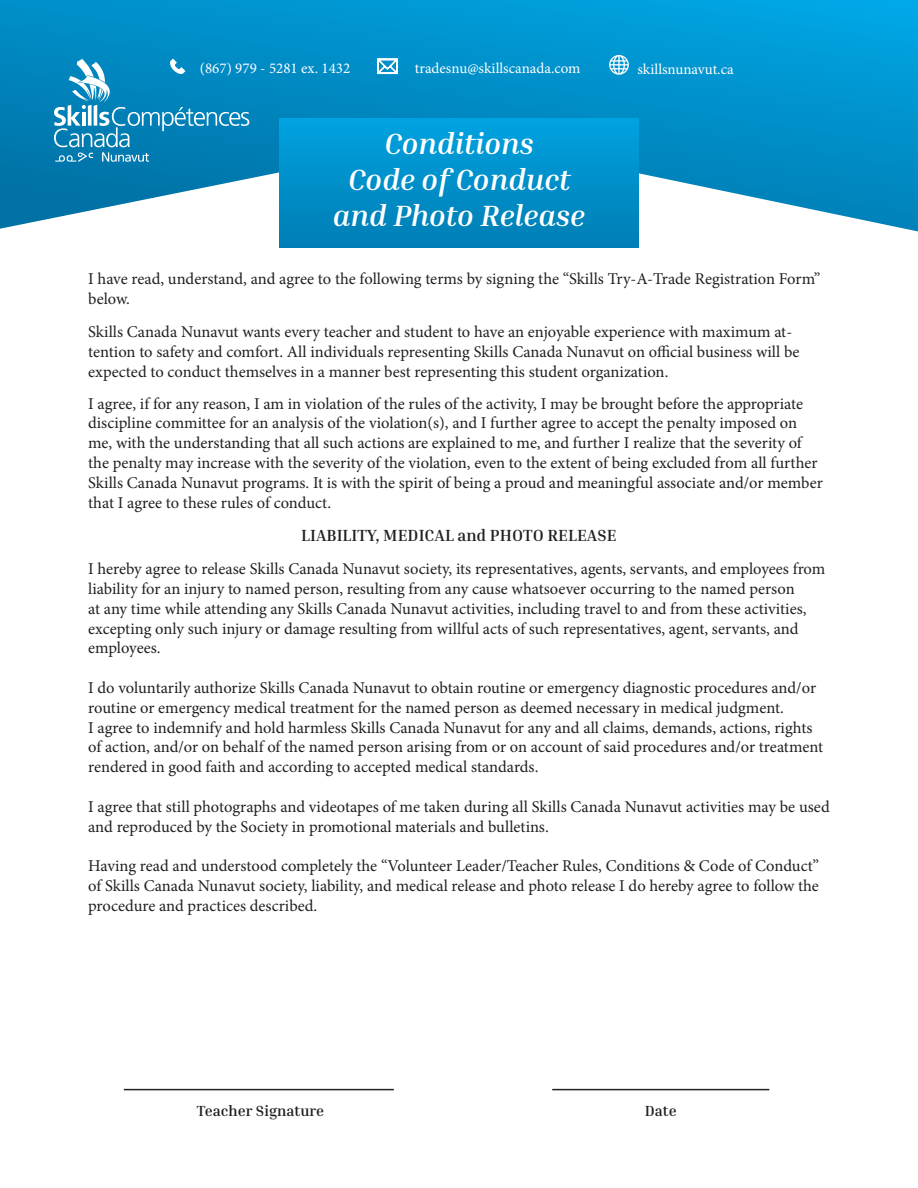
<style>
.page{position:relative;width:918px;height:1188px;background:#fff}
.page>*{position:absolute;margin:0;border:0;box-sizing:border-box;transform-origin:0 0}
.t1{font:italic 700 30px/36px "Inria Serif";color:#fff;text-align:center}
.t2{font:16.5px/19.8px "Minion Pro";color:#231f20}
.t3{font:700 16.5px "Inria Serif";color:#231f20}
.t4{font:15px "Minion Pro";color:#fff}
.t5{font:700 15px "Inria Serif";color:#231f20}
</style>
<div class="page">
<svg style="left:0;top:0;width:918px;height:231px;background:#1b9ace"></svg>
<svg style="left:376px;top:57px;width:23px;height:19px"></svg>
<svg style="left:609px;top:55px;width:20px;height:20px"></svg>
<div style="left:279px;top:118px;width:360px;height:130px;background:linear-gradient(to bottom,#00a2e1,#007db4)"></div>
<hr style="left:124px;top:1089px;width:270px;height:1px;background:#231f20">
<hr style="left:552px;top:1089px;width:217px;height:1px;background:#231f20">
<svg style="left:54px;top:59px;width:195px;height:103px;background:#1f91c1"></svg>
<p class="t4" style="left:200px;top:58px;width:152px">(867) 979 - 5281 ex. 1432</p>
<p class="t4" style="left:415px;top:58px;width:167px">tradesnu@skillscanada.com</p>
<p class="t4" style="left:637px;top:59px;width:98px">skillsnunavut.ca</p>
<p class="t1" style="left:348px;top:125px;width:224px">Conditions<br>Code of Conduct</p>
<p class="t1" style="left:333px;top:197px;width:254px">and Photo Release</p>
<p class="t2" style="left:88px;top:269px;width:734px">I have read, understand, and agree to the following terms by signing the “Skills Try-A-Trade Registration Form” below.</p>
<p class="t2" style="left:88px;top:322px;width:713px">Skills Canada Nunavut wants every teacher and student to have an enjoyable experience with maximum at&shy;tention to safety and comfort. All individuals representing Skills Canada Nunavut on official business will be expected to conduct themselves in a manner best representing this student organization.</p>
<p class="t2" style="left:88px;top:394px;width:736px">I agree, if for any reason, I am in violation of the rules of the activity, I may be brought before the appropriate discipline committee for an analysis of the violation(s), and I further agree to accept the penalty imposed on me, with the understanding that all such actions are explained to me, and further I realize that the severity of the penalty may increase with the severity of the violation, even to the extent of being excluded from all further Skills Canada Nunavut programs. It is with the spirit of being a proud and meaningful associate and/or member that I agree to these rules of conduct.</p>
<p class="t3" style="left:301px;top:525px;width:317px">LIABILITY, MEDICAL and PHOTO RELEASE</p>
<p class="t2" style="left:88px;top:559px;width:739px">I hereby agree to release Skills Canada Nunavut society, its representatives, agents, servants, and employees from liability for an injury to named person, resulting from any cause whatsoever occurring to the named person<br>at any time while attending any Skills Canada Nunavut activities, including travel to and from these activities, excepting only such injury or damage resulting from willful acts of such representatives, agent, servants, and employees.</p>
<p class="t2" style="left:88px;top:678px;width:729px">I do voluntarily authorize Skills Canada Nunavut to obtain routine or emergency diagnostic procedures and/or routine or emergency medical treatment for the named person as deemed necessary in medical judgment.</p>
<p class="t2" style="left:88px;top:718px;width:737px">I agree to indemnify and hold harmless Skills Canada Nunavut for any and all claims, demands, actions, rights of action, and/or on behalf of the named person arising from or on account of said procedures and/or treatment rendered in good faith and according to accepted medical standards.</p>
<p class="t2" style="left:88px;top:797px;width:743px">I agree that still photographs and videotapes of me taken during all Skills Canada Nunavut activities may be used and reproduced by the Society in promotional materials and bulletins.</p>
<p class="t2" style="left:88px;top:856px;width:732px;text-align:justify">Having read and understood completely the “Volunteer Leader/Teacher Rules, Conditions &amp; Code of Conduct” of Skills Canada Nunavut society, liability, and medical release and photo release I do hereby agree to follow the procedure and practices described.</p>
<p class="t5" style="left:197px;top:1102px;width:129px">Teacher Signature</p>
<p class="t5" style="left:645px;top:1102px;width:33px">Date</p>
</div>
